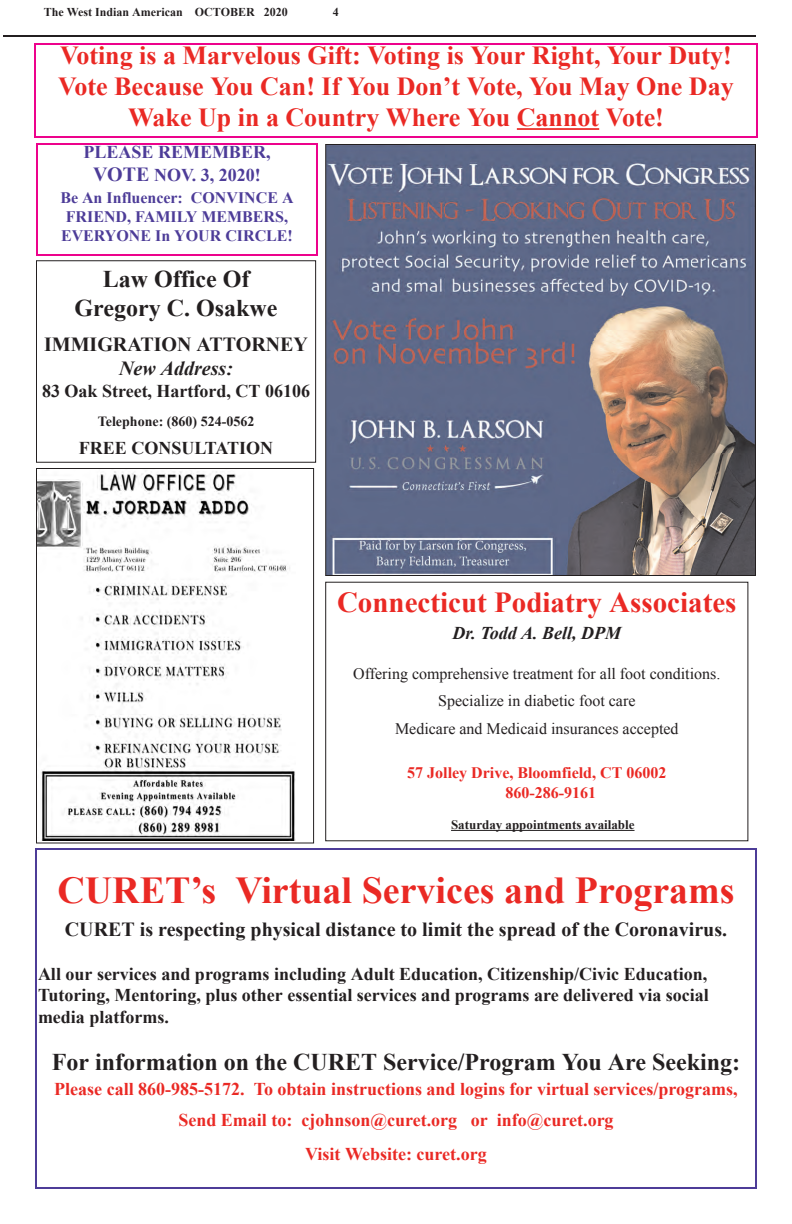
<style>
.page{position:relative;width:792px;height:1224px;background:#fff}
.page>*{position:absolute;margin:0;border:0;box-sizing:border-box;transform-origin:0 0}
.t1{font:700 38px "Times New Roman";color:#ea2924}
.t2{font:700 29px "Times New Roman";color:#ea2924}
.t3{font:700 26px/31.2px "Times New Roman";color:#ea2924;text-align:center}
.t4{font:700 24px/28.8px "Times New Roman";color:#231f20;text-align:center}
.t5{font:700 20px "Times New Roman";color:#231f20}
.t6{font:italic 700 20px "Times New Roman";color:#231f20}
.t7{font:700 18px/21.6px "Times New Roman";color:#231f20;text-align:justify}
.t8{font:700 18px/31.2px "Times New Roman";color:#ea2924;text-align:center}
.t9{font:700 18px/23px "Times New Roman";color:#4d3c98;text-align:center}
.t10{font:italic 700 18px "Times New Roman";color:#231f20}
.t11{font:16px/27.6px "Times New Roman";color:#231f20;text-align:center}
.t12{font:700 16px/19.2px "Times New Roman";color:#4d3c98;text-align:center}
.t13{font:700 16px/19.2px "Times New Roman";color:#ea2924}
.t14{font:700 14px "Times New Roman";color:#231f20}
.t15{font:700 13px "Times New Roman";color:#231f20}
.t16{font:700 12px "Times New Roman";color:#231f20}
.s1{font-size:20px}
</style>
<div class="page">
<hr style="left:3px;top:35px;width:753px;height:2px;background:#231f20">
<div style="left:35px;top:848px;width:722px;height:341px;border:2px solid #4d3c98"></div>
<img style="left:327px;top:146px;width:427px;height:428px">
<img style="left:38px;top:471px;width:258px;height:369px">
<div style="left:36px;top:468px;width:278px;height:376px;border:1px solid #231f20"></div>
<hr style="left:451px;top:830px;width:184px;height:1px;background:#231f20">
<div style="left:36px;top:260px;width:280px;height:203px;border:1px solid #231f20"></div>
<div style="left:34px;top:43px;width:724px;height:95px;border:2px solid #ed028c"></div>
<hr style="left:517px;top:128px;width:82px;height:2px;background:#ea2924">
<div style="left:36px;top:143px;width:282px;height:113px;border:2px solid #ed028c"></div>
<p class="t16" style="left:44px;top:6px;width:245px">The West Indian American OCTOBER 2020</p>
<p class="t16" style="left:333px;top:6px;width:7px">4</p>
<h3 class="t3" style="left:58px;top:40px;width:677px">Voting is a Marvelous Gift: Voting is Your Right, Your Duty!<br>Vote Because You Can! If You Don’t Vote, You May One Day<br>Wake Up in a Country Where You Cannot Vote!</h3>
<p class="t9" style="left:83px;top:141px;width:189px">PLEASE REMEMBER,<br><span class="s1">VOTE</span> NOV. 3, 2020!</p>
<p class="t12" style="left:60px;top:188px;width:235px">Be An Influencer: CONVINCE A<br>FRIEND, FAMILY MEMBERS,<br>EVERYONE In YOUR CIRCLE!</p>
<h3 class="t4" style="left:75px;top:265px;width:204px">Law Office Of<br>Gregory C. Osakwe</h3>
<p class="t5" style="left:44px;top:333px;width:265px">IMMIGRATION ATTORNEY</p>
<p class="t6" style="left:119px;top:357px;width:115px">New Address:</p>
<p class="t7" style="left:42px;top:380px;width:270px">83 Oak Street, Hartford, CT 06106</p>
<p class="t14" style="left:98px;top:413px;width:158px">Telephone: (860) 524-0562</p>
<p class="t7" style="left:79px;top:437px;width:196px">FREE CONSULTATION</p>
<h2 class="t2" style="left:337px;top:586px;width:401px">Connecticut Podiatry Associates</h2>
<p class="t10" style="left:452px;top:623px;width:170px">Dr. Todd A. Bell, DPM</p>
<p class="t11" style="left:353px;top:660px;width:369px">Offering comprehensive treatment for all foot conditions.<br>Specialize in diabetic foot care<br>Medicare and Medicaid insurances accepted</p>
<p class="t13" style="left:505px;top:763px;width:162px;text-indent:-98px">57 Jolley Drive, Bloomfield, CT 06002<br>860-286-9161</p>
<p class="t15" style="left:451px;top:818px;width:185px">Saturday appointments available</p>
<h1 class="t1" style="left:57px;top:869px;width:679px">CURET’s Virtual Services and Programs</h1>
<p class="t5" style="left:65px;top:918px;width:664px">CURET is respecting physical distance to limit the spread of the Coronavirus.</p>
<p class="t7" style="left:38px;top:963px;width:672px">All our services and programs including Adult Education, Citizenship/Civic Education, Tutoring, Mentoring, plus other essential services and programs are delivered via social media platforms.</p>
<h3 class="t4" style="left:52px;top:1048px;width:690px">For information on the CURET Service/Program You Are Seeking:</h3>
<p class="t8" style="left:54px;top:1073px;width:685px">Please call 860-985-5172. To obtain instructions and logins for virtual services/programs,<br>Send Email to: cjohnson@curet.org or info@curet.org</p>
<p class="t8" style="left:305px;top:1138px;width:183px">Visit Website: curet.org</p>
</div>
